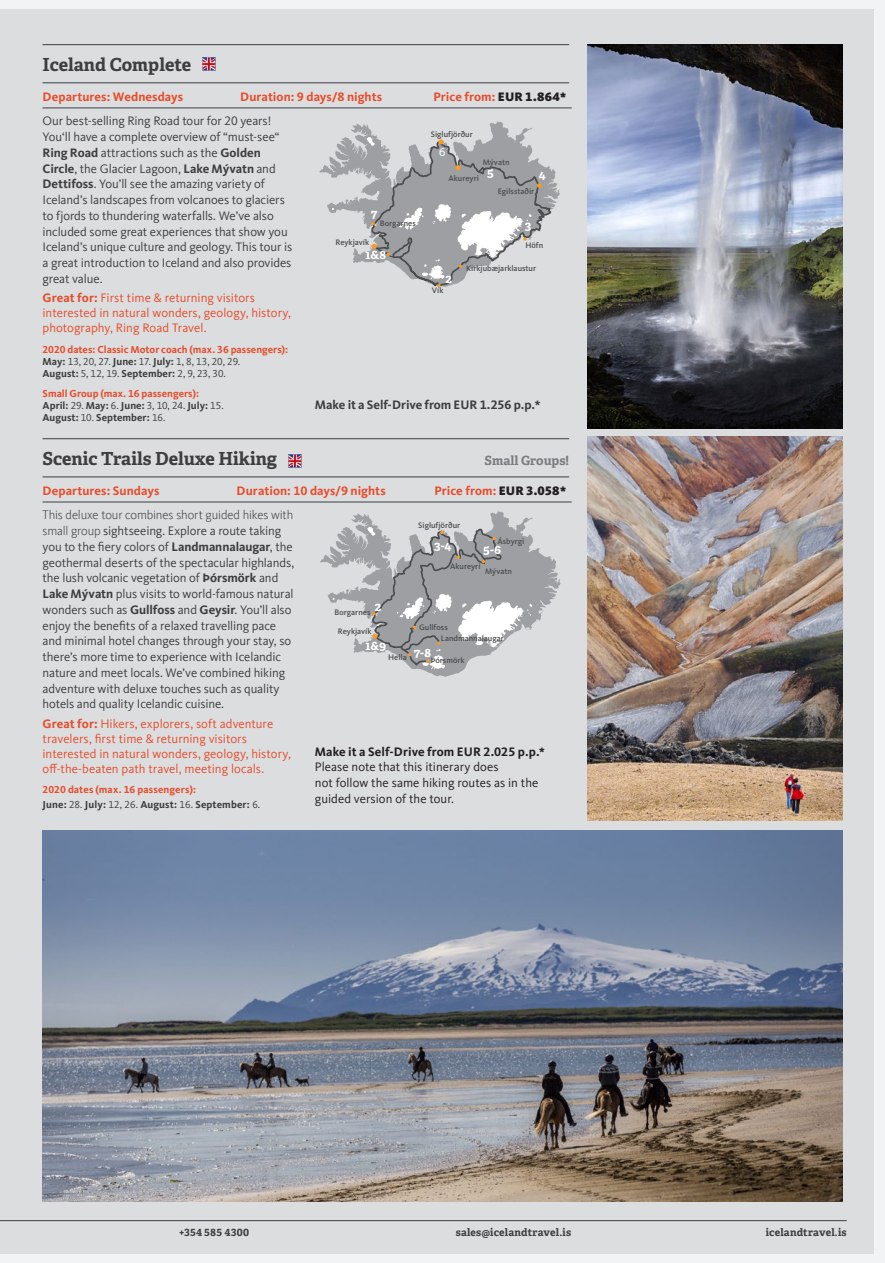
<style>
.page{position:relative;width:885px;height:1263px;background:#fff}
.page>*{position:absolute;margin:0;border:0;box-sizing:border-box;transform-origin:0 0}
.t1{font:700 18px "Adelle";color:#3e3e3f}
.t2{font:12.75px/15.8px "Kievit OT";letter-spacing:-.01em;color:#3e3e3f}
.t3{font:12.75px/15px "Kievit OT";color:#e64d2b}
.t4{font:700 12.75px "Kievit OT";letter-spacing:.005em;color:#e64d2b}
.t5{font:12.75px/15.8px "Kievit OT";color:#231f20}
.t6{font:700 12.75px "Kievit OT";letter-spacing:-.005em;color:#3e3e3f}
.t7{font:700 12.75px "Kievit OT";letter-spacing:.005em;color:#231f20}
.t8{font:700 12.75px "Adelle";color:#7a7c7f}
.t9{font:700 12.3px "Adelle";color:#fff}
.t10{font:12.3px "Myriad Pro";color:#fff}
.t11{font:700 10.5px/12px "Kievit OT";letter-spacing:.005em;color:#e64d2b}
.t12{font:700 10.5px/12px "Kievit OT";letter-spacing:.005em;color:#3e3e3f}
.t13{font:700 10.5px "Adelle";letter-spacing:.015em;color:#3e3e3f}
.t14{font:500 8.25px "Kievit OT";color:#4b4c4d}
.s1{font-weight:900;color:#231f20}
.s2{font-weight:700}
.s3{color:#3e3e3f}
.s4{font-weight:400;color:#3e3e3f}
.s5{color:#e64d2b}
.s6{font-weight:400}
.s7{font-weight:300}
</style>
<div class="page">
<div style="left:0;top:0;width:884px;height:1263px;background:#f2f3f4"></div>
<div style="left:0;top:9px;width:873px;height:1245px;background:#dcdddf"></div>
<hr style="left:0;top:1220px;width:846px;height:1px;background:#3e3e3f">
<hr style="left:43px;top:44px;width:526px;height:1px;background:#3e3e3f">
<hr style="left:43px;top:82px;width:526px;height:1px;background:#3e3e3f">
<svg style="left:202px;top:70px;width:13px;height:1px"></svg>
<svg style="left:202px;top:57px;width:13px;height:13px"></svg>
<hr style="left:43px;top:108px;width:528px;height:1px;background:#3e3e3f">
<hr style="left:43px;top:438px;width:526px;height:1px;background:#3e3e3f">
<hr style="left:43px;top:476px;width:526px;height:1px;background:#3e3e3f">
<svg style="left:288px;top:467px;width:13px;height:1px"></svg>
<svg style="left:288px;top:454px;width:13px;height:13px"></svg>
<hr style="left:43px;top:502px;width:528px;height:1px;background:#3e3e3f">
<img style="left:587px;top:437px;width:255px;height:384px">
<svg style="left:320px;top:511px;width:240px;height:166px"></svg>
<img style="left:43px;top:830px;width:799px;height:371px">
<img style="left:588px;top:44px;width:254px;height:384px">
<svg style="left:319px;top:121px;width:241px;height:166px"></svg>
<h1 class="t1" style="left:43px;top:53px;width:150px">Iceland Complete</h1>
<p class="t4" style="left:43px;top:89px;width:142px">Departures: Wednesdays</p>
<p class="t4" style="left:240px;top:89px;width:144px">Duration: 9 days/8 nights</p>
<p class="t4" style="left:433px;top:89px;width:134px">Price from: <span class="s1">EUR 1.864*</span></p>
<p class="t2" style="left:43px;top:113px;width:251px">Our best-selling Ring Road tour for 20 years!<br>You‘ll have a complete overview of “must-see“ <span class="s2">Ring Road</span> attractions such as the <span class="s2">Golden Circle</span>, the Glacier Lagoon, <span class="s2">Lake Mývatn</span> and <span class="s2">Dettifoss</span>. You’ll see the amazing variety of Iceland’s landscapes from volcanoes to glaciers to fjords to thundering waterfalls. We’ve also included some great experiences that show you Iceland’s unique culture and geology. This tour is a great introduction to Iceland and also provides great value.</p>
<p class="t3" style="left:43px;top:290px;width:250px"><span class="s2">Great for:</span> First time &amp; returning visitors interested in natural wonders, geology, history, photography, Ring Road Travel.</p>
<p class="t11" style="left:43px;top:343px;width:247px">2020 dates: Classic Motor coach (max. 36 passengers):<br><span class="s3">May:</span> <span class="s4">13, 20, 27.</span> <span class="s3">June:</span> <span class="s4">17.</span> <span class="s3">July:</span> <span class="s4">1, 8, 13, 20, 29.<br></span><span class="s3">August:</span> <span class="s4">5, 12, 19.</span> <span class="s3">September:</span> <span class="s4">2, 9, 23, 30.</span></p>
<p class="t12" style="left:42px;top:388px;width:183px"><span class="s5">Small Group (max. 16 passengers):<br></span>April: <span class="s6">29.</span> May: <span class="s6">6.</span> June: <span class="s6">3, 10, 24.</span> July: <span class="s6">15.<br></span>August: <span class="s6">10.</span> September: <span class="s6">16.</span></p>
<p class="t6" style="left:315px;top:397px;width:227px">Make it a Self-Drive from EUR 1.256 p.p.*</p>
<h1 class="t1" style="left:43px;top:447px;width:236px">Scenic Trails Deluxe Hiking</h1>
<p class="t8" style="left:484px;top:452px;width:86px">Small Groups!</p>
<p class="t4" style="left:43px;top:483px;width:118px">Departures: Sundays</p>
<p class="t4" style="left:236px;top:483px;width:151px">Duration: 10 days/9 nights</p>
<p class="t4" style="left:434px;top:483px;width:133px">Price from: <span class="s1">EUR 3.058*</span></p>
<p class="t2" style="left:43px;top:507px;width:253px"><span class="s7">This deluxe tour combines short guided hikes with small group</span> sightseeing. Explore a route taking you to the fiery colors of <span class="s2">Landmannalaugar</span>, the geothermal deserts of the spectacular highlands, the lush volcanic vegetation of <span class="s2">Þórsmörk</span> and <span class="s2">Lake Mývatn</span> plus visits to world-famous natural wonders such as <span class="s2">Gullfoss</span> and <span class="s2">Geysir</span>. You’ll also enjoy the benefits of a relaxed travelling pace and minimal hotel changes through your stay, so there’s more time to experience with Icelandic nature and meet locals. We’ve combined hiking adventure with deluxe touches such as quality hotels and quality Icelandic cuisine.</p>
<p class="t3" style="left:43px;top:716px;width:250px"><span class="s2">Great for:</span> Hikers, explorers, soft adventure travelers, first time &amp; returning visitors interested in natural wonders, geology, history, off-the-beaten path travel, meeting locals.</p>
<p class="t11" style="left:43px;top:782px;width:219px;line-height:15px">2020 dates (max. 16 passengers):<br><span class="s3">June:</span> <span class="s4">28.</span> <span class="s3">July:</span> <span class="s4">12, 26.</span> <span class="s3">August:</span> <span class="s4">16.</span> <span class="s3">September:</span> <span class="s4">6.</span></p>
<p class="t14" style="left:431px;top:130px;width:43px">Siglufjörður</p>
<p class="t10" style="left:439px;top:144px;width:8px">6</p>
<p class="t14" style="left:482px;top:157px;width:28px">Mývatn</p>
<p class="t14" style="left:497px;top:186px;width:38px">Egilsstaðir</p>
<p class="t9" style="left:487px;top:165px;width:8px">5</p>
<p class="t9" style="left:539px;top:166px;width:8px">4</p>
<p class="t14" style="left:448px;top:174px;width:32px">Akureyri</p>
<p class="t9" style="left:371px;top:205px;width:8px">7</p>
<p class="t9" style="left:365px;top:247px;width:22px">1&amp;8</p>
<p class="t14" style="left:380px;top:218px;width:37px">Borgarnes</p>
<p class="t9" style="left:525px;top:218px;width:8px">3</p>
<p class="t14" style="left:335px;top:238px;width:35px">Reykjavík</p>
<p class="t14" style="left:525px;top:240px;width:19px">Höfn</p>
<p class="t14" style="left:466px;top:264px;width:71px">Kirkjubæjarklaustur</p>
<p class="t9" style="left:445px;top:271px;width:8px">2</p>
<p class="t14" style="left:432px;top:285px;width:13px">Vík</p>
<p class="t14" style="left:418px;top:520px;width:43px">Siglufjörður</p>
<p class="t14" style="left:497px;top:536px;width:28px">Ásbyrgi</p>
<p class="t14" style="left:485px;top:567px;width:28px">Mývatn</p>
<p class="t9" style="left:434px;top:538px;width:19px">3-4</p>
<p class="t9" style="left:483px;top:542px;width:19px">5-6</p>
<p class="t14" style="left:450px;top:561px;width:32px">Akureyri</p>
<p class="t9" style="left:375px;top:599px;width:8px">2</p>
<p class="t14" style="left:334px;top:607px;width:37px">Borgarnes</p>
<p class="t14" style="left:419px;top:622px;width:30px">Gullfoss</p>
<p class="t14" style="left:338px;top:626px;width:35px">Reykjavík</p>
<p class="t14" style="left:441px;top:633px;width:64px">Landmannalaugar</p>
<p class="t9" style="left:365px;top:637px;width:22px">1&amp;9</p>
<p class="t14" style="left:388px;top:652px;width:44px">Hella <sup>7-8</sup></p>
<p class="t14" style="left:430px;top:655px;width:35px">Þórsmörk</p>
<p class="t7" style="left:315px;top:744px;width:232px">Make it a Self-Drive from EUR 2.025 p.p.*</p>
<p class="t5" style="left:315px;top:759px;width:225px">Please note that this itinerary does<br>not follow the same hiking routes as in the guided version of the tour.</p>
<p class="t13" style="left:179px;top:1225px;width:72px">+354 585 4300</p>
<p class="t13" style="left:455px;top:1225px;width:117px">sales@icelandtravel.is</p>
<p class="t13" style="left:765px;top:1225px;width:82px">icelandtravel.is</p>
</div>
